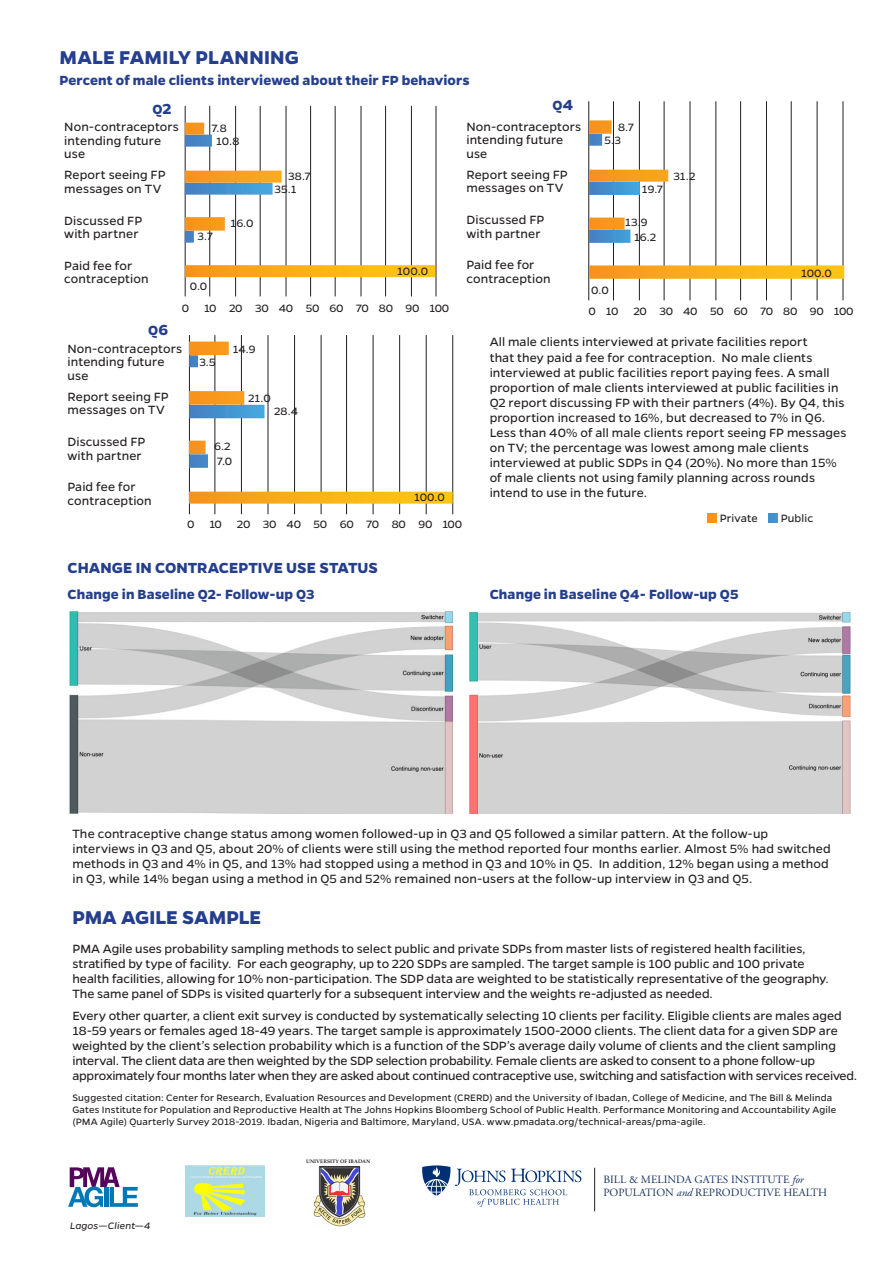
<style>
.page{position:relative;width:894px;height:1263px;background:#fff}
.page>*{position:absolute;margin:0;border:0;box-sizing:border-box;transform-origin:0 0}
.t1{font:700 21px "Gentona";letter-spacing:.005em;color:#253f8e}
.t2{font:700 16.5px "Gentona";color:#253f8e}
.t3{font:700 15px "Gentona";letter-spacing:.01em;color:#253f8e}
.t4{font:13.5px/15px "Gentona";letter-spacing:.005em;color:#231f20}
.t5{font:12px "Gentona";letter-spacing:-.01em;color:#231f20}
.t6{font:12px "Gentona";letter-spacing:.01em;color:#231f20}
.t7{font:11.1px/13.4px "Adobe Garamond";color:#1a3360}
.t8{font:10.5px/12px "Gentona";letter-spacing:.015em;color:#231f20}
.t9{font:italic 10.5px "Gentona";letter-spacing:.02em;color:#231f20}
.t10{font:700 5.1px "Palatino";color:#231f20}
.s1{font-size:16.5px}
.s2{color:#fff}
.s3{font-style:italic}
</style>
<div class="page">
<svg style="left:422px;top:1165px;width:159px;height:42px"></svg>
<hr style="left:594px;top:1167px;width:1px;height:44px;background:#231f20">
<svg style="left:68px;top:1167px;width:70px;height:40px"></svg>
<img style="left:185px;top:1165px;width:79px;height:51px">
<img style="left:313px;top:1166px;width:52px;height:60px">
<hr style="left:435px;top:106px;width:1px;height:190px;background:#231f20">
<hr style="left:411px;top:106px;width:1px;height:190px;background:#231f20">
<hr style="left:385px;top:106px;width:1px;height:190px;background:#231f20">
<hr style="left:360px;top:106px;width:1px;height:190px;background:#231f20">
<hr style="left:335px;top:106px;width:1px;height:190px;background:#231f20">
<hr style="left:310px;top:106px;width:1px;height:190px;background:#231f20">
<hr style="left:286px;top:106px;width:1px;height:190px;background:#231f20">
<hr style="left:260px;top:106px;width:1px;height:190px;background:#231f20">
<hr style="left:235px;top:106px;width:1px;height:190px;background:#231f20">
<hr style="left:209px;top:106px;width:1px;height:190px;background:#231f20">
<hr style="left:185px;top:106px;width:1px;height:190px;background:#231f20">
<svg style="left:185px;top:123px;width:250px;height:154px"></svg>
<hr style="left:452px;top:335px;width:1px;height:179px;background:#231f20">
<hr style="left:426px;top:335px;width:1px;height:179px;background:#231f20">
<hr style="left:399px;top:335px;width:1px;height:179px;background:#231f20">
<hr style="left:372px;top:335px;width:1px;height:179px;background:#231f20">
<hr style="left:346px;top:335px;width:1px;height:179px;background:#231f20">
<hr style="left:321px;top:335px;width:1px;height:179px;background:#231f20">
<hr style="left:294px;top:335px;width:1px;height:179px;background:#231f20">
<hr style="left:267px;top:335px;width:1px;height:179px;background:#231f20">
<hr style="left:241px;top:335px;width:1px;height:179px;background:#231f20">
<hr style="left:214px;top:335px;width:1px;height:179px;background:#231f20">
<hr style="left:189px;top:335px;width:1px;height:179px;background:#231f20">
<svg style="left:189px;top:341px;width:263px;height:162px"></svg>
<hr style="left:842px;top:101px;width:1px;height:199px;background:#231f20">
<hr style="left:816px;top:101px;width:1px;height:199px;background:#231f20">
<hr style="left:790px;top:101px;width:1px;height:199px;background:#231f20">
<hr style="left:766px;top:101px;width:1px;height:199px;background:#231f20">
<hr style="left:740px;top:101px;width:1px;height:199px;background:#231f20">
<hr style="left:715px;top:101px;width:1px;height:199px;background:#231f20">
<hr style="left:689px;top:101px;width:1px;height:199px;background:#231f20">
<hr style="left:663px;top:101px;width:1px;height:199px;background:#231f20">
<hr style="left:639px;top:101px;width:1px;height:199px;background:#231f20">
<hr style="left:613px;top:101px;width:1px;height:199px;background:#231f20">
<hr style="left:588px;top:101px;width:1px;height:199px;background:#231f20">
<svg style="left:589px;top:120px;width:254px;height:159px"></svg>
<img style="left:69px;top:611px;width:384px;height:202px">
<img style="left:469px;top:612px;width:382px;height:201px">
<p class="t1" style="left:60px;top:45px;width:241px">MALE FAMILY PLANNING</p>
<p class="t3" style="left:59px;top:71px;width:411px">Percent of male clients interviewed about their FP behaviors</p>
<p class="t3" style="left:152px;top:100px;width:20px">Q<span class="s1">2</span></p>
<p class="t4" style="left:64px;top:120px;width:116px;line-height:13.5px">Non-contraceptors intending future use</p>
<p class="t4" style="left:64px;top:168px;width:103px;line-height:13.5px">Report seeing FP messages on TV</p>
<p class="t4" style="left:64px;top:213px;width:79px;line-height:13.5px">Discussed FP with partner</p>
<p class="t4" style="left:64px;top:259px;width:86px;line-height:13.5px">Paid fee for contraception</p>
<p class="t5" style="left:212px;top:121px;width:16px">7.8</p>
<p class="t5" style="left:216px;top:135px;width:25px">10.8</p>
<p class="t5" style="left:197px;top:230px;width:17px">3.7</p>
<p class="t5" style="left:190px;top:279px;width:19px">0.0</p>
<p class="t5" style="left:230px;top:217px;width:24px">16.0</p>
<p class="t5" style="left:288px;top:169px;width:24px">38.7</p>
<p class="t5" style="left:274px;top:182px;width:24px">35.1</p>
<p class="t5" style="left:397px;top:264px;width:32px">100.0</p>
<p class="t5" style="left:182px;top:301px;width:9px">0</p>
<p class="t5" style="left:204px;top:301px;width:246px">10 20 30 40 50 60 70 80 90 100</p>
<p class="t3" style="left:552px;top:97px;width:22px">Q<span class="s1">4</span></p>
<p class="t4" style="left:466px;top:120px;width:116px;line-height:13.5px">Non-contraceptors intending future use</p>
<p class="t4" style="left:466px;top:168px;width:103px;line-height:13.5px">Report seeing FP messages on TV</p>
<p class="t4" style="left:466px;top:213px;width:79px;line-height:13.5px">Discussed FP with partner</p>
<p class="t4" style="left:466px;top:258px;width:86px;line-height:13.5px">Paid fee for contraception</p>
<p class="t5" style="left:618px;top:120px;width:17px">8.7</p>
<p class="t5" style="left:604px;top:133px;width:18px">5.3</p>
<p class="t5" style="left:641px;top:182px;width:22px">19.7</p>
<p class="t5" style="left:624px;top:215px;width:24px">13.9</p>
<p class="t5" style="left:633px;top:230px;width:24px">16.2</p>
<p class="t5" style="left:673px;top:169px;width:23px">31.2</p>
<p class="t5" style="left:591px;top:284px;width:19px">0.0</p>
<p class="t5" style="left:800px;top:266px;width:32px">100.0</p>
<p class="t5" style="left:588px;top:304px;width:31px">0 10</p>
<p class="t5" style="left:633px;top:304px;width:221px">20 30 40 50 60 70 80 90 100</p>
<p class="t3" style="left:148px;top:321px;width:21px">Q<span class="s1">6</span></p>
<p class="t4" style="left:67px;top:341px;width:116px;line-height:13.5px">Non-contraceptors intending future use</p>
<p class="t4" style="left:67px;top:390px;width:103px;line-height:13.5px">Report seeing FP messages on TV</p>
<p class="t4" style="left:67px;top:435px;width:79px;line-height:13.5px">Discussed FP with partner</p>
<p class="t4" style="left:67px;top:480px;width:86px;line-height:13.5px">Paid fee for contraception</p>
<p class="t5" style="left:199px;top:355px;width:18px">3.5</p>
<p class="t5" style="left:232px;top:342px;width:24px">14.9</p>
<p class="t5" style="left:248px;top:391px;width:24px">21.0</p>
<p class="t5" style="left:274px;top:404px;width:25px">28.4</p>
<p class="t5" style="left:214px;top:439px;width:18px">6.2</p>
<p class="t5" style="left:217px;top:454px;width:17px">7.0</p>
<p class="t5" style="left:414px;top:490px;width:32px">100.0</p>
<p class="t5" style="left:187px;top:517px;width:9px">0</p>
<p class="t5" style="left:209px;top:517px;width:14px">10</p>
<p class="t5" style="left:237px;top:517px;width:226px">20 30 40 50 60 70 80 90 100</p>
<p class="t2" style="left:68px;top:558px;width:312px">CHANGE IN CONTRACEPTIVE USE STATUS</p>
<p class="t4" style="left:489px;top:335px;width:358px">All male clients interviewed at private facilities report<br>that they paid a fee for contraception. No male clients interviewed at public facilities report paying fees. A small proportion of male clients interviewed at public facilities in Q2 report discussing FP with their partners (4%). By Q4, this proportion increased to 16%, but decreased to 7% in Q6.<br>Less than 40% of all male clients report seeing FP messages on TV; the percentage was lowest among male clients interviewed at public SDPs in Q4 (20%). No more than 15% of male clients not using family planning across rounds intend to use in the future.</p>
<p class="t6" style="left:707px;top:511px;width:107px"><span class="s2">■</span> Private <span class="s2">■</span> Public</p>
<p class="t3" style="left:67px;top:585px;width:248px">Change in Baseline Q2- Follow-up Q3</p>
<p class="t3" style="left:489px;top:585px;width:250px">Change in Baseline Q4- Follow-up Q5</p>
<p class="t4" style="left:72px;top:826px;width:759px">The contraceptive change status among women followed-up in Q3 and Q5 followed a similar pattern. At the follow-up interviews in Q3 and Q5, about 20% of clients were still using the method reported four months earlier. Almost 5% had switched methods in Q3 and 4% in Q5, and 13% had stopped using a method in Q3 and 10% in Q5. In addition, 12% began using a method in Q3, while 14% began using a method in Q5 and 52% remained non-users at the follow-up interview in Q3 and Q5.</p>
<p class="t1" style="left:72px;top:905px;width:190px">PMA AGILE SAMPLE</p>
<p class="t4" style="left:72px;top:941px;width:757px">PMA Agile uses probability sampling methods to select public and private SDPs from master lists of registered health facilities, stratified by type of facility. For each geography, up to 220 SDPs are sampled. The target sample is 100 public and 100 private health facilities, allowing for 10% non-participation. The SDP data are weighted to be statistically representative of the geography.<br>The same panel of SDPs is visited quarterly for a subsequent interview and the weights re-adjusted as needed.</p>
<p class="t4" style="left:72px;top:1008px;width:786px">Every other quarter, a client exit survey is conducted by systematically selecting 10 clients per facility. Eligible clients are males aged 18-59 years or females aged 18-49 years. The target sample is approximately 1500-2000 clients. The client data for a given SDP are weighted by the client’s selection probability which is a function of the SDP’s average daily volume of clients and the client sampling interval. The client data are then weighted by the SDP selection probability. Female clients are asked to consent to a phone follow-up approximately four months later when they are asked about continued contraceptive use, switching and satisfaction with services received.</p>
<p class="t8" style="left:72px;top:1092px;width:765px">Suggested citation: Center for Research, Evaluation Resources and Development (CRERD) and the University of Ibadan, College of Medicine, and The Bill &amp; Melinda<br>Gates Institute for Population and Reproductive Health at The Johns Hopkins Bloomberg School of Public Health. Performance Monitoring and Accountability Agile (PMA Agile) Quarterly Survey 2018-2019. Ibadan, Nigeria and Baltimore, Maryland, USA. www.pmadata.org/technical-areas/pma-agile.</p>
<p class="t9" style="left:70px;top:1220px;width:82px">Lagos—Client—4</p>
<p class="t10" style="left:306px;top:1156px;width:66px">UNIVERSITY OF IBADAN</p>
<p class="t7" style="left:603px;top:1173px;width:225px">BILL &amp; MELINDA GATES INSTITUTE <span class="s3">for<br></span>POPULATION <span class="s3">and</span> REPRODUCTIVE HEALTH</p>
</div>
